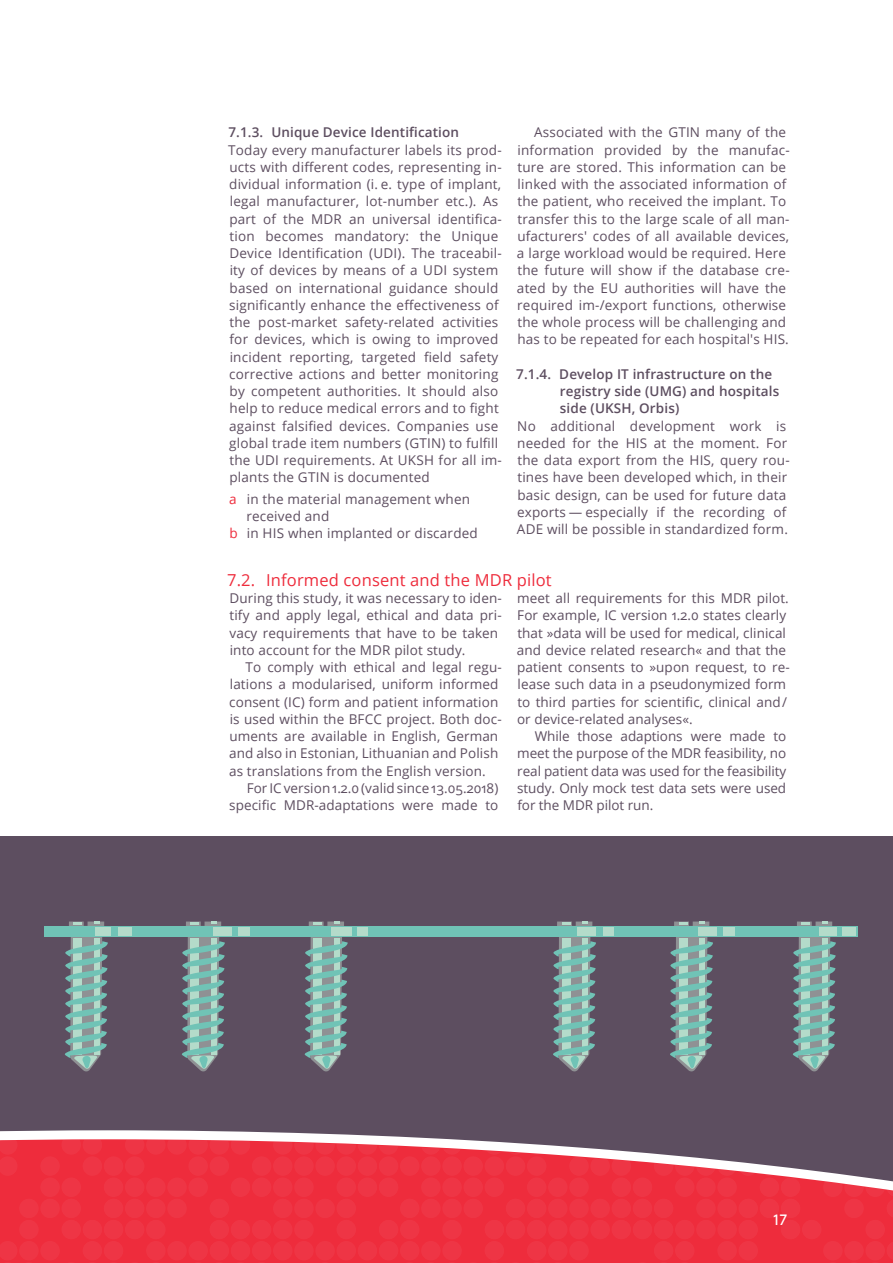
<style>
.page{position:relative;width:893px;height:1263px;background:#fff}
.page>*{position:absolute;margin:0;border:0;box-sizing:border-box;transform-origin:0 0}
.t1{font:16.5px "Open Sans";letter-spacing:.01em;color:#ee2c3c}
.t2{font:15px "Brown Std";color:#fff}
.t3{font:13.5px/17.2px "Open Sans";letter-spacing:.015em;color:#5d4e60}
.t4{font:600 13.5px/17.2px "Open Sans";letter-spacing:.01em;color:#5d4e60}
.s1{color:#ee2c3c}
</style>
<div class="page">
<div style="left:0;top:836px;width:893px;height:427px;background:#5d4e60"></div>
<svg style="left:64px;top:921px;width:44px;height:150px"></svg>
<svg style="left:181px;top:921px;width:44px;height:150px"></svg>
<svg style="left:304px;top:921px;width:44px;height:150px"></svg>
<svg style="left:552px;top:921px;width:44px;height:150px"></svg>
<svg style="left:669px;top:921px;width:44px;height:150px"></svg>
<div style="left:44px;top:926px;width:813px;height:10px;background:#70c3b6"></div>
<div style="left:96px;top:927px;width:36px;height:8px;background:#b4dbca"></div>
<div style="left:213px;top:927px;width:37px;height:8px;background:#b4dbca"></div>
<div style="left:331px;top:927px;width:37px;height:8px;background:#b4dbca"></div>
<div style="left:577px;top:927px;width:37px;height:8px;background:#b4dbca"></div>
<div style="left:698px;top:927px;width:37px;height:8px;background:#b4dbca"></div>
<div style="left:819px;top:927px;width:37px;height:8px;background:#b4dbca"></div>
<div style="left:111px;top:927px;width:7px;height:8px;background:#70c3b6"></div>
<div style="left:233px;top:927px;width:5px;height:8px;background:#70c3b6"></div>
<div style="left:352px;top:927px;width:5px;height:8px;background:#70c3b6"></div>
<div style="left:596px;top:927px;width:6px;height:8px;background:#70c3b6"></div>
<div style="left:717px;top:927px;width:6px;height:8px;background:#70c3b6"></div>
<svg style="left:792px;top:921px;width:49px;height:150px"></svg>
<svg style="left:0;top:1130px;width:893px;height:133px;background:#df4150"></svg>
<p class="t4" style="left:228px;top:123px;width:232px">7.1.3. Unique Device Identification</p>
<p class="t3" style="left:228px;top:141px;width:275px">Today every manufacturer labels its prod&shy;ucts with different codes, representing in&shy;dividual information (i. e. type of implant, legal manufacturer, lot-number etc.). As part of the MDR an universal identifica&shy;tion becomes mandatory: the Unique Device Identification (UDI). The traceabil&shy;ity of devices by means of a UDI system based on international guidance should significantly enhance the effectiveness of the post-market safety-related activities for devices, which is owing to improved incident reporting, targeted field safety corrective actions and better monitoring by competent authorities. It should also help to reduce medical errors and to fight against falsified devices. Companies use global trade item numbers (GTIN) to fulfill the UDI requirements. At UKSH for all im&shy;plants the GTIN is documented</p>
<p class="t3" style="left:229px;top:490px;width:242px"><span class="s1">a</span> in the material management when</p>
<p class="t3" style="left:246px;top:507px;width:84px">received and</p>
<p class="t3" style="left:230px;top:524px;width:250px"><span class="s1">b</span> in HIS when implanted or discarded</p>
<p class="t3" style="left:517px;top:123px;width:274px;text-indent:17px">Associated with the GTIN many of the information provided by the manufac&shy;ture are stored. This information can be linked with the associated information of the patient, who received the implant. To transfer this to the large scale of all man&shy;ufacturers' codes of all available devices, a large workload would be required. Here the future will show if the database cre&shy;ated by the EU authorities will have the required im‑ /export functions, otherwise the whole process will be challenging and has to be repeated for each hospital's HIS.</p>
<p class="t4" style="left:560px;top:365px;width:221px;text-indent:-44px">7.1.4. Develop IT infrastructure on the registry side (UMG) and hospitals side (UKSH, Orbis)</p>
<p class="t3" style="left:517px;top:417px;width:274px">No additional development work is needed for the HIS at the moment. For the data export from the HIS, query rou&shy;tines have been developed which, in their basic design, can be used for future data exports — especially if the recording of ADE will be possible in standardized form.</p>
<p class="t1" style="left:227px;top:568px;width:326px">7.2. Informed consent and the MDR pilot</p>
<p class="t3" style="left:229px;top:589px;width:274px">During this study, it was necessary to iden&shy;tify and apply legal, ethical and data pri&shy;vacy requirements that have to be taken into account for the MDR pilot study.</p>
<p class="t3" style="left:229px;top:658px;width:274px;text-indent:16px">To comply with ethical and legal regu&shy;lations a modularised, uniform informed consent (IC) form and patient information is used within the BFCC project. Both doc&shy;uments are available in English, German and also in Estonian, Lithuanian and Polish as translations from the English version.</p>
<p class="t3" style="left:229px;top:779px;width:271px;text-align:right">For IC version 1.2.0 (valid since 13.05.2018) specific MDR‑ adaptations were made to</p>
<p class="t3" style="left:517px;top:589px;width:274px">meet all requirements for this MDR pilot.<br>For example, IC version 1.2.0 states clearly that »data will be used for medical, clinical and device related research« and that the patient consents to »upon request, to re&shy;lease such data in a pseudonymized form to third parties for scientific, clinical and / or device‑ related analyses«.</p>
<p class="t3" style="left:517px;top:727px;width:271px;text-align:justify;text-indent:18px">While those adaptions were made to meet the purpose of the MDR feasibility, no real patient data was used for the feasibility study. Only mock test data sets were used for the MDR pilot run.</p>
<p class="t2" style="left:773px;top:1211px;width:15px">17</p>
</div>
